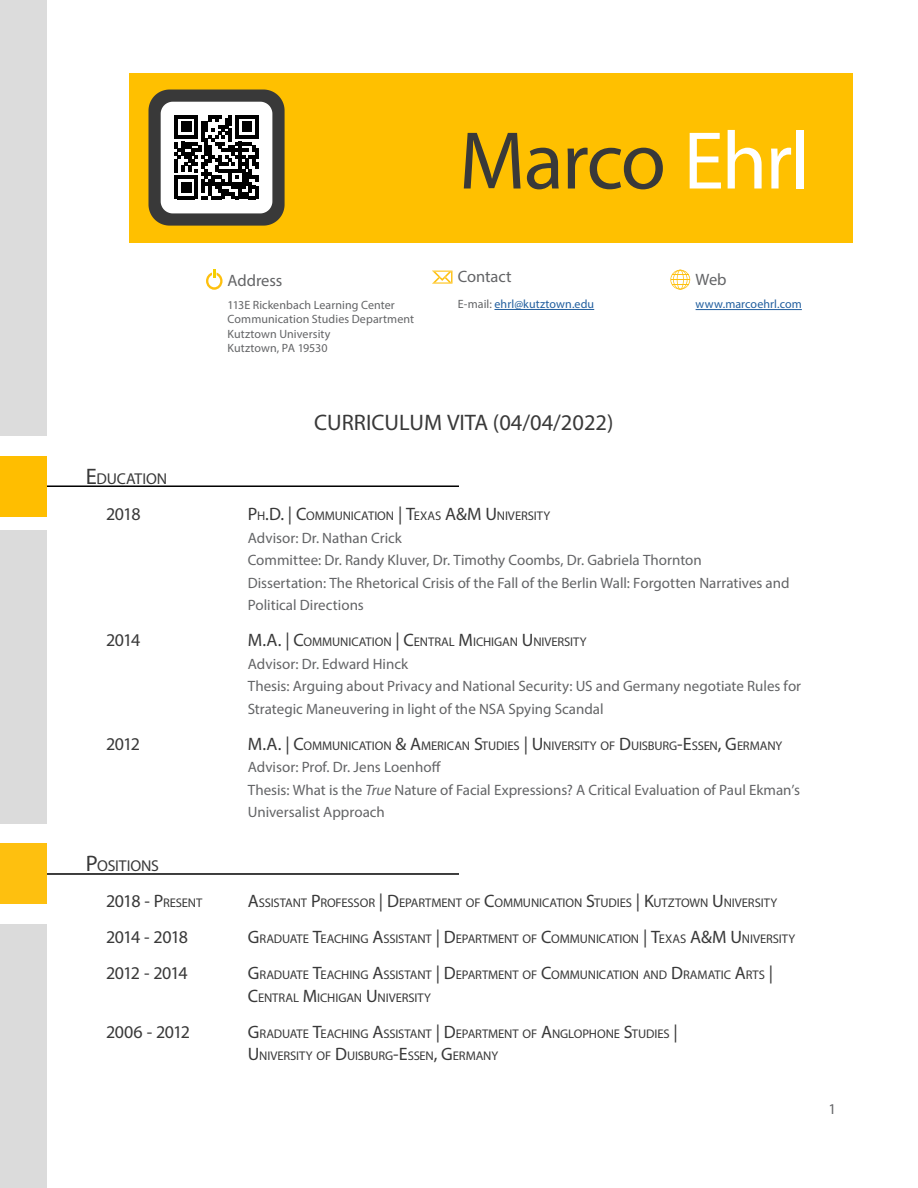
<style>
.page{position:relative;width:918px;height:1188px;background:#fff}
.page>*{position:absolute;margin:0;border:0;box-sizing:border-box;transform-origin:0 0}
.t1{font:82.5px "Myriad Pro";letter-spacing:-.025em;color:#393939}
.t2{font:22.5px "Myriad Pro";color:#393939}
.t3{font:18px "Myriad Pro";letter-spacing:-.05em;color:#393939}
.t4{font:18px "Myriad Pro";letter-spacing:-.02em;color:#393939}
.t5{font:18px "Myriad Pro";letter-spacing:-.05em;color:#393939}
.t6{font:16.5px "Myriad Pro";letter-spacing:-.005em;color:#636466}
.t7{font:15.75px "Myriad Pro";letter-spacing:-.015em;color:#393939}
.t8{font:15px/22.5px "Myriad Pro";color:#636466}
.t9{font:12.6px "Myriad Pro";letter-spacing:-.01em;color:#393939}
.t10{font:12px/14.4px "Myriad Pro";letter-spacing:.005em;color:#636466}
.t11{font:12px "Myriad Pro";letter-spacing:.01em;color:#215e9e}
.s1{color:#fff}
.s2{color:#636466}
.s3{font-style:inherit}
.s4{font-size:22.5px}
.s5{font-size:12.6px}
.s6{font-size:18px}
.s7{font-style:italic}
</style>
<div class="page">
<svg style="left:206px;top:270px;width:17px;height:20px"></svg>
<svg style="left:670px;top:270px;width:20px;height:20px"></svg>
<hr style="left:696px;top:309px;width:106px;height:1px;background:#215e9e">
<svg style="left:432px;top:271px;width:20px;height:13px"></svg>
<hr style="left:494px;top:309px;width:100px;height:1px;background:#215e9e">
<hr style="left:0;top:873px;width:459px;height:2px;background:#000">
<div style="left:0;top:844px;width:46px;height:60px;background:#fec00f"></div>
<hr style="left:0;top:485px;width:459px;height:2px;background:#000">
<div style="left:0;top:456px;width:46px;height:60px;background:#ffbe00"></div>
<div style="left:0;top:0;width:46px;height:436px;background:#dcdcdc"></div>
<div style="left:0;top:530px;width:46px;height:294px;background:#dbdbdb"></div>
<div style="left:0;top:924px;width:46px;height:264px;background:#dbdbdb"></div>
<div style="left:130px;top:73px;width:723px;height:169px;background:#ffc000"></div>
<div style="left:148px;top:90px;width:137px;height:136px;border:21px solid #393939;border-radius:10px"></div>
<div style="left:161px;top:102px;width:111px;height:111px;border:12px solid #fff;border-radius:6px"></div>
<svg style="left:174px;top:115px;width:85px;height:84px;background:#606060"></svg>
<h1 class="t1" style="left:459px;top:110px;width:353px">Marco <span class="s1">Ehrl</span></h1>
<p class="t6" style="left:228px;top:270px;width:56px">Address</p>
<p class="t10" style="left:228px;top:298px;width:188px">113E Rickenbach Learning Center<br>Communication Studies Department<br>Kutztown University<br>Kutztown, PA 19530</p>
<p class="t6" style="left:458px;top:266px;width:55px">Contact</p>
<p class="t11" style="left:458px;top:297px;width:138px"><span class="s2">E-mail:</span> ehrl@kutztown.edu</p>
<h2 class="t2" style="left:314px;top:409px;width:301px">CURRICULUM VITA (0<span class="s3">4</span>/<span class="s3">04</span>/2022)</h2>
<p class="t6" style="left:696px;top:270px;width:33px">Web</p>
<p class="t11" style="left:696px;top:297px;width:108px">www.marcoehrl.com</p>
<p class="t7" style="left:86px;top:469px;width:30px"><span class="s4">E</span>DUCATI</p>
<p class="t7" style="left:146px;top:469px;width:23px">ON</p>
<p class="t3" style="left:106px;top:503px;width:36px">2018</p>
<p class="t3" style="left:248px;top:503px;width:77px">P<span class="s5">H</span>.D. <span class="s3">|</span> C<span class="s5">OMMU</span></p>
<p class="t9" style="left:343px;top:508px;width:15px">NICATI</p>
<p class="t9" style="left:377px;top:508px;width:135px">ON <span class="s6">|</span> <span class="s6">T</span>EXAS <span class="s6">A&amp;M U</span>NIVER</p>
<p class="t9" style="left:528px;top:508px;width:24px">SITY</p>
<p class="t8" style="left:248px;top:526px;width:543px">Advisor: Dr. Nathan Crick<br>Committee: Dr. Randy Kluver, Dr. Timothy Coombs, Dr. Gabriela Thornton<br>Dissertation: The Rhetorical Crisis of the Fall of the Berlin Wall: Forgotten Narratives and Political Directions</p>
<p class="t5" style="left:106px;top:629px;width:36px">2014</p>
<p class="t3" style="left:248px;top:629px;width:75px">M.A. <span class="s3">|</span> C<span class="s5">OMMU</span></p>
<p class="t9" style="left:340px;top:634px;width:15px">NICATI</p>
<p class="t9" style="left:375px;top:634px;width:61px">ON <span class="s6">|</span> <span class="s6">C</span>ENTRAL</p>
<p class="t9" style="left:459px;top:634px;width:90px"><span class="s6">M</span>ICHIGAN <span class="s6">U</span>NIVER</p>
<p class="t9" style="left:564px;top:634px;width:24px">SITY</p>
<p class="t8" style="left:248px;top:652px;width:555px">Advisor: Dr. Edward Hinck<br>Thesis: Arguing about Privacy and National Security: US and Germany negotiate Rules for<br>Strategic Maneuvering in light of the NSA Spying Scandal</p>
<p class="t5" style="left:106px;top:733px;width:36px">2012</p>
<p class="t3" style="left:248px;top:733px;width:75px">M.A. <span class="s3">|</span> C<span class="s5">OMMU</span></p>
<p class="t9" style="left:340px;top:738px;width:15px">NICATI</p>
<p class="t9" style="left:375px;top:738px;width:55px">ON <span class="s6">&amp; A</span>MERICA</p>
<p class="t9" style="left:462px;top:738px;width:96px">N <span class="s6">S</span>TUDIES <span class="s6">|</span> <span class="s6">U</span>NIVER</p>
<p class="t9" style="left:574px;top:738px;width:172px">SITY OF <span class="s6">D</span>UISBURG<span class="s6">-E</span>SSEN<span class="s6">, G</span>ERMA</p>
<p class="t9" style="left:767px;top:738px;width:17px">NY</p>
<p class="t8" style="left:248px;top:756px;width:554px">Advisor: Prof. Dr. Jens Loenhoff<br>Thesis: What is the <span class="s7">True</span> Nature of Facial Expressions? A Critical Evaluation of Paul Ekman’s<br>Universalist Approach</p>
<p class="t7" style="left:86px;top:856px;width:75px"><span class="s4">P</span>OSITIONS</p>
<p class="t3" style="left:106px;top:890px;width:98px">2018 - P<span class="s5">RESENT</span></p>
<p class="t9" style="left:248px;top:895px;width:159px"><span class="s6">A</span>SSISTANT <span class="s6">P</span>ROFESSOR <span class="s6">|</span> <span class="s6">D</span> EPARTME</p>
<p class="t9" style="left:447px;top:895px;width:66px">NT OF <span class="s6">C</span>OMMU</p>
<p class="t9" style="left:531px;top:895px;width:15px">NICATI</p>
<p class="t9" style="left:566px;top:895px;width:173px">ON <span class="s6">S</span>TU DIES <span class="s6">| K</span>UTZTOWN <span class="s6">U</span>NIVER</p>
<p class="t9" style="left:755px;top:895px;width:24px">SITY</p>
<p class="t3" style="left:106px;top:926px;width:107px">2014 - 2018 G</p>
<p class="t9" style="left:259px;top:931px;width:31px">RADUATE</p>
<p class="t9" style="left:313px;top:931px;width:151px"><span class="s6">T</span>EACHING <span class="s6">A</span>SSISTANT <span class="s6">|</span> <span class="s6">D</span> EPARTME</p>
<p class="t9" style="left:504px;top:931px;width:66px">NT OF <span class="s6">C</span>OMMU</p>
<p class="t9" style="left:588px;top:931px;width:15px">NICATI</p>
<p class="t9" style="left:622px;top:931px;width:135px">ON <span class="s6">| T</span>EXAS <span class="s6">A&amp;M U</span>NIVER</p>
<p class="t9" style="left:773px;top:931px;width:24px">SITY</p>
<p class="t3" style="left:106px;top:962px;width:107px">2012 - 2014 G</p>
<p class="t9" style="left:259px;top:967px;width:31px">RADUATE</p>
<p class="t9" style="left:313px;top:967px;width:151px"><span class="s6">T</span>EACHING <span class="s6">A</span>SSISTANT <span class="s6">|</span> <span class="s6">D</span> EPARTME</p>
<p class="t9" style="left:504px;top:967px;width:66px">NT OF <span class="s6">C</span>OMMU</p>
<p class="t9" style="left:588px;top:967px;width:15px">NICATI</p>
<p class="t9" style="left:622px;top:967px;width:69px">ON AND <span class="s6">D</span>RAMATIC</p>
<p class="t9" style="left:735px;top:967px;width:40px"><span class="s6">A</span>RTS <span class="s6">|</span></p>
<p class="t9" style="left:248px;top:990px;width:33px"><span class="s6">C</span>ENTRAL</p>
<p class="t9" style="left:303px;top:990px;width:90px"><span class="s6">M</span>ICHIGAN <span class="s6">U</span>NIVER</p>
<p class="t9" style="left:408px;top:990px;width:24px">SITY</p>
<p class="t4" style="left:106px;top:1021px;width:108px">2006 - 2012 G</p>
<p class="t9" style="left:259px;top:1026px;width:31px">RADUATE</p>
<p class="t9" style="left:313px;top:1026px;width:151px"><span class="s6">T</span>EACHING <span class="s6">A</span>SSISTANT <span class="s6">|</span> <span class="s6">D</span> EPARTME</p>
<p class="t9" style="left:504px;top:1026px;width:175px">NT OF <span class="s6">A</span>NGLOPHONE <span class="s6">S</span>TU DIES <span class="s6">|</span></p>
<p class="t9" style="left:248px;top:1048px;width:27px"><span class="s6">U</span>NIVER</p>
<p class="t9" style="left:290px;top:1048px;width:172px">SITY OF <span class="s6">D</span>UISBURG<span class="s6">-E</span>SSEN<span class="s6">, G</span>ERMA</p>
<p class="t9" style="left:483px;top:1048px;width:17px">NY</p>
<p class="t8" style="left:829px;top:1098px;width:9px">1</p>
</div>
